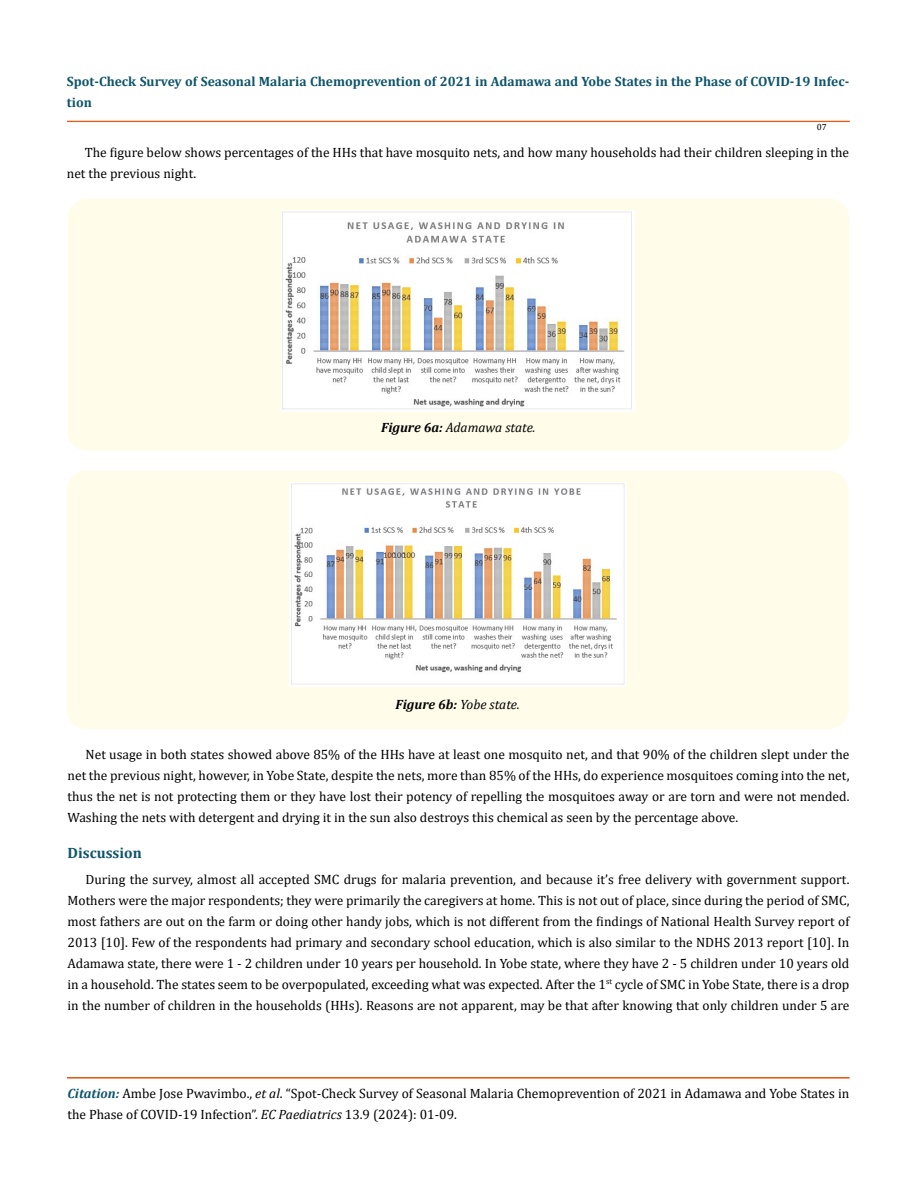
<style>
.page{position:relative;width:917px;height:1188px;background:#fff}
.page>*{position:absolute;margin:0;border:0;box-sizing:border-box;transform-origin:0 0}
.t1{font:700 15px "Cambria";color:#0e546a}
.t2{font:13.5px/21px "Cambria";color:#000}
.t3{font:700 13.5px/21px "Cambria";color:#0e546a}
.t4{font:italic 13.5px "Cambria";color:#000}
.t5{font:9px "Cambria";color:#000}
.s1{font-weight:700}
.s2{font-weight:700;font-style:italic;color:#0e546a}
.s3{font-style:italic}
</style>
<div class="page">
<div style="left:67px;top:121px;width:782px;height:1px;border:1px solid #e05d1a"></div>
<div style="left:67px;top:199px;width:782px;height:252px;background:#fffde9;border-radius:19px"></div>
<img style="left:281px;top:211px;width:353px;height:200px">
<div style="left:67px;top:471px;width:781px;height:258px;background:#fffde9;border-radius:19px"></div>
<img style="left:289px;top:483px;width:337px;height:203px">
<p class="t3" style="left:67px;top:71px;width:783px">Spot-Check Survey of Seasonal Malaria Chemoprevention of 2021 in Adamawa and Yobe States in the Phase of COVID-19 Infec&shy;tion</p>
<p class="t5" style="left:816px;top:121px;width:11px">07</p>
<p class="t2" style="left:67px;top:142px;width:783px;text-indent:18px">The figure below shows percentages of the HHs that have mosquito nets, and how many households had their children sleeping in the net the previous night.</p>
<p class="t4" style="left:381px;top:418px;width:156px"><span class="s1">Figure 6a:</span> Adamawa state.</p>
<p class="t4" style="left:395px;top:694px;width:126px"><span class="s1">Figure 6b:</span> Yobe state.</p>
<p class="t2" style="left:68px;top:744px;width:783px;text-align:justify;text-indent:18px">Net usage in both states showed above 85% of the HHs have at least one mosquito net, and that 90% of the children slept under the net the previous night, however, in Yobe State, despite the nets, more than 85% of the HHs, do experience mosquitoes coming into the net, thus the net is not protecting them or they have lost their potency of repelling the mosquitoes away or are torn and were not mended.<br>Washing the nets with detergent and drying it in the sun also destroys this chemical as seen by the percentage above.</p>
<p class="t1" style="left:68px;top:842px;width:76px">Discussion</p>
<p class="t2" style="left:67px;top:868px;width:783px;text-align:justify;text-indent:18px">During the survey, almost all accepted SMC drugs for malaria prevention, and because it’s free delivery with government support.<br>Mothers were the major respondents; they were primarily the caregivers at home. This is not out of place, since during the period of SMC, most fathers are out on the farm or doing other handy jobs, which is not different from the findings of National Health Survey report of 2013 [10]. Few of the respondents had primary and secondary school education, which is also similar to the NDHS 2013 report [10]. In Adamawa state, there were 1 - 2 children under 10 years per household. In Yobe state, where they have 2 - 5 children under 10 years old in a household. The states seem to be overpopulated, exceeding what was expected. After the 1<sup>st</sup> cycle of SMC in Yobe State, there is a drop in the number of children in the households (HHs). Reasons are not apparent, may be that after knowing that only children under 5 are</p>
<p class="t2" style="left:68px;top:1083px;width:783px"><span class="s2">Citation:</span> Ambe Jose Pwavimbo., <span class="s3">et al</span>. “Spot-Check Survey of Seasonal Malaria Chemoprevention of 2021 in Adamawa and Yobe States in the Phase of COVID-19 Infection”. <span class="s3">EC Paediatrics</span> 13.9 (2024): 01-09.</p>
</div>
